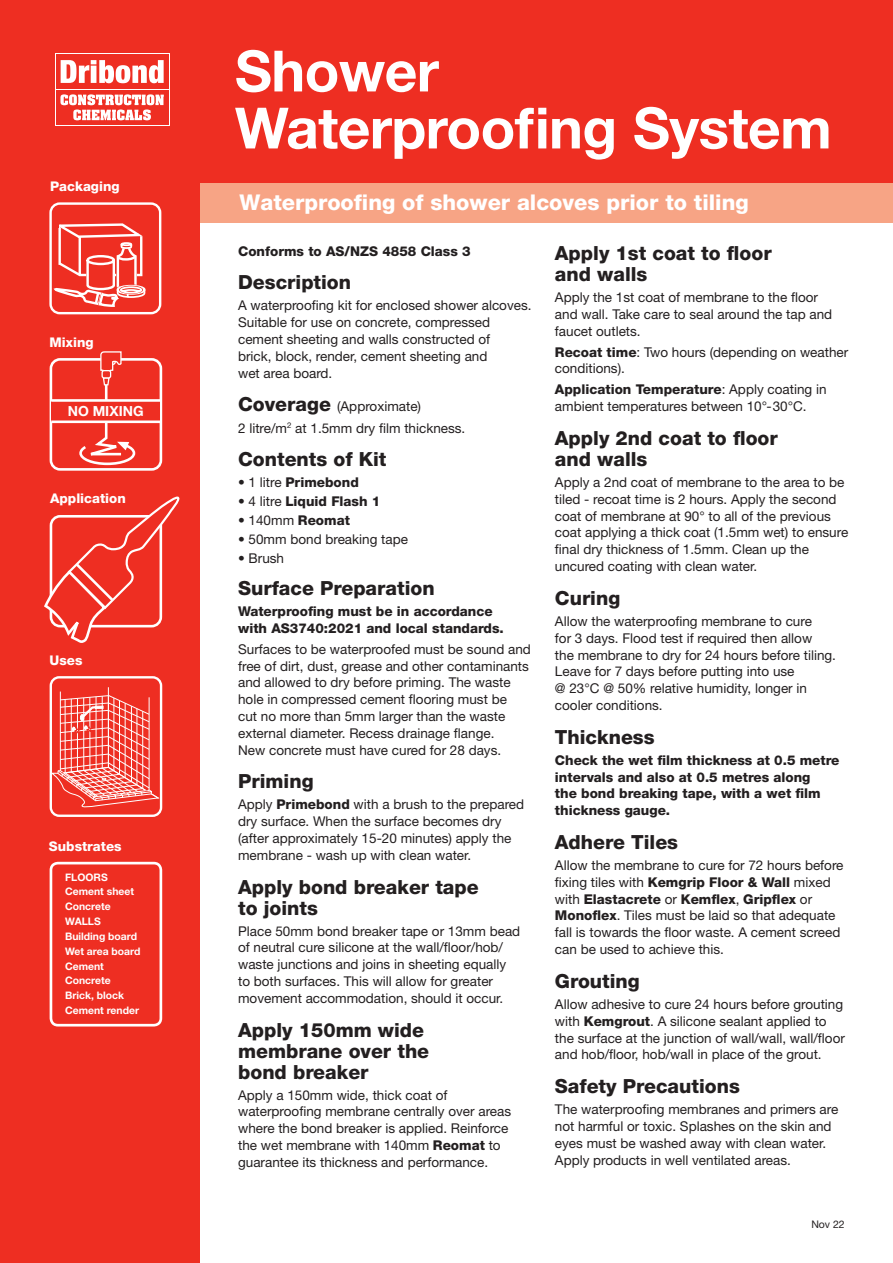
<style>
.page{position:relative;width:893px;height:1263px;background:#fff}
.page>*{position:absolute;margin:0;border:0;box-sizing:border-box;transform-origin:0 0}
.t1{font:700 57px/57px "Helvetica Neue LT Std";letter-spacing:-.01em;color:#fff}
.PRODUCT_DESCRIPTION{font:800 21.75px "Helvetica Neue LT Std";color:#fff}
.Headings{font:800 19.5px/21px "Helvetica Neue LT Std";color:#231f20}
.t2{font:700 13.95px "Helvetica Neue LT Std";color:#fff}
.Headings-2{font:13.5px/16.8px "Helvetica Neue LT Std";color:#231f20}
.Headings-3{font:800 13.5px/16.8px "Helvetica Neue LT Std";color:#231f20}
.t3{font:800 13.35px "Helvetica Neue LT Std";color:#fff}
.t4{font:10.5px "Helvetica Neue LT Std";color:#231f20}
.Substrates_text{font:700 10.35px/14.9px "Helvetica Neue LT Std";color:#fff}
.s1{font-weight:800;font-size:19.5px}
.s2{font-weight:400}
.s3{font-weight:800}
</style>
<div class="page">
<div style="left:193px;top:181px;width:700px;height:42px;background:#f7a485"></div>
<div style="left:0;top:0;width:200px;height:1263px;background:#ee2e22"></div>
<div style="left:199px;top:0;width:694px;height:183px;background:#ee2e22"></div>
<div style="left:50px;top:358px;width:112px;height:113px;border:3px solid #fff;border-radius:9px"></div>
<svg style="left:73px;top:351px;width:64px;height:115px"></svg>
<div style="left:52px;top:401px;width:108px;height:21px;background:#ee2e22"></div>
<hr style="left:51px;top:399px;width:109px;height:3px;background:#fff">
<hr style="left:51px;top:420px;width:109px;height:3px;background:#fff">
<svg style="left:44px;top:496px;width:136px;height:146px"></svg>
<div style="left:50px;top:862px;width:112px;height:164px;border:3px solid #fff;border-radius:7px"></div>
<div style="left:50px;top:676px;width:112px;height:141px;border:2px solid #fff;border-radius:8px"></div>
<hr style="left:108px;top:687px;width:1px;height:80px;background:#fff">
<hr style="left:60px;top:691px;width:1px;height:80px;background:#fff">
<svg style="left:51px;top:695px;width:109px;height:114px"></svg>
<div style="left:51px;top:204px;width:108px;height:109px;border:2px solid #ee2e22;border-radius:9px"></div>
<div style="left:49px;top:202px;width:112px;height:112px;border:2px solid #fff;border-radius:9px"></div>
<div style="left:53px;top:220px;width:5px;height:8px;background:#ee2e22"></div>
<svg style="left:54px;top:223px;width:92px;height:86px"></svg>
<svg style="left:60px;top:94px;width:104px;height:26px"></svg>
<svg style="left:61px;top:60px;width:103px;height:23px"></svg>
<p class="t3" style="left:50px;top:179px;width:71px">Packaging</p>
<p class="t3" style="left:50px;top:335px;width:45px">Mixing</p>
<p class="t2" style="left:68px;top:402px;width:77px">NO MIXING</p>
<p class="t3" style="left:50px;top:491px;width:77px">Application</p>
<p class="t3" style="left:50px;top:653px;width:34px">Uses</p>
<p class="t3" style="left:49px;top:838px;width:74px">Substrates</p>
<p class="Substrates_text" style="left:65px;top:869px;width:44px">FLOORS</p>
<p class="Substrates_text" style="left:65px;top:884px;width:70px">Cement sheet</p>
<p class="Substrates_text" style="left:65px;top:899px;width:47px">Concrete<br>WALLS</p>
<p class="Substrates_text" style="left:65px;top:928px;width:74px">Building board</p>
<p class="Substrates_text" style="left:65px;top:943px;width:77px">Wet area board</p>
<p class="Substrates_text" style="left:65px;top:958px;width:40px">Cement</p>
<p class="Substrates_text" style="left:65px;top:973px;width:47px">Concrete</p>
<p class="Substrates_text" style="left:65px;top:988px;width:60px">Brick, block</p>
<p class="Substrates_text" style="left:65px;top:1003px;width:75px">Cement render</p>
<p class="t1" style="left:235px;top:41px;width:598px">Shower<br>Waterproofing System</p>
<p class="PRODUCT_DESCRIPTION" style="left:239px;top:189px;width:511px">Waterproofing of shower alcoves prior to tiling</p>
<p class="Headings-3" style="left:238px;top:242px;width:234px">Conforms to AS/NZS 4858 Class 3</p>
<p class="Headings" style="left:238px;top:272px;width:115px">Description</p>
<p class="Headings-2" style="left:238px;top:297px;width:295px">A waterproofing kit for enclosed shower alcoves.<br>Suitable for use on concrete, compressed cement sheeting and walls constructed of<br>brick, block, render, cement sheeting and<br>wet area board.</p>
<p class="Headings-2" style="left:238px;top:398px;width:184px"><span class="s1">Coverage</span> (Approximate)</p>
<p class="Headings-2" style="left:238px;top:419px;width:229px">2 litre/m<sup>2</sup> at 1.5mm dry film thickness.</p>
<p class="Headings" style="left:238px;top:449px;width:150px">Contents of Kit</p>
<p class="Headings-3" style="left:238px;top:474px;width:122px"><span class="s2">• 1 litre</span> Primebond</p>
<p class="Headings-3" style="left:238px;top:493px;width:144px"><span class="s2">• 4 litre</span> Liquid Flash 1</p>
<p class="Headings-2" style="left:238px;top:512px;width:113px">• 140mm <span class="s3">Reomat</span></p>
<p class="Headings-2" style="left:238px;top:531px;width:171px">• 50mm bond breaking tape</p>
<p class="Headings-2" style="left:238px;top:550px;width:48px">• Brush</p>
<p class="Headings" style="left:238px;top:577px;width:198px">Surface Preparation</p>
<p class="Headings-3" style="left:238px;top:603px;width:267px">Waterproofing must be in accordance with AS3740:2021 and local standards.</p>
<p class="Headings-2" style="left:238px;top:640px;width:294px">Surfaces to be waterproofed must be sound and free of dirt, dust, grease and other contaminants and allowed to dry before priming. The waste hole in compressed cement flooring must be<br>cut no more than 5mm larger than the waste external diameter. Recess drainage flange.<br>New concrete must have cured for 28 days.</p>
<p class="Headings" style="left:238px;top:771px;width:77px">Priming</p>
<p class="Headings-2" style="left:238px;top:796px;width:288px">Apply <span class="s3">Primebond</span> with a brush to the prepared dry surface. When the surface becomes dry (after approximately 15-20 minutes) apply the membrane - wash up with clean water.</p>
<p class="Headings" style="left:238px;top:876px;width:242px">Apply bond breaker tape to joints</p>
<p class="Headings-2" style="left:238px;top:922px;width:284px">Place 50mm bond breaker tape or 13mm bead of neutral cure silicone at the wall/floor/hob/ waste junctions and joins in sheeting equally to both surfaces. This will allow for greater movement accommodation, should it occur.</p>
<p class="Headings" style="left:238px;top:1019px;width:193px">Apply 150mm wide membrane over the bond breaker</p>
<p class="Headings-2" style="left:238px;top:1086px;width:275px">Apply a 150mm wide, thick coat of waterproofing membrane centrally over areas where the bond breaker is applied. Reinforce the wet membrane with 140mm <span class="s3">Reomat</span> to guarantee its thickness and performance.</p>
<p class="Headings" style="left:555px;top:242px;width:218px">Apply 1st coat to floor and walls</p>
<p class="Headings-2" style="left:555px;top:288px;width:279px">Apply the 1st coat of membrane to the floor and wall. Take care to seal around the tap and faucet outlets.</p>
<p class="Headings-2" style="left:555px;top:343px;width:295px"><span class="s3">Recoat time</span>: Two hours (depending on weather conditions).</p>
<p class="Headings-2" style="left:555px;top:381px;width:273px"><span class="s3">Application Temperature</span>: Apply coating in ambient temperatures between 10°-30°C.</p>
<p class="Headings" style="left:555px;top:427px;width:224px">Apply 2nd coat to floor and walls</p>
<p class="Headings-2" style="left:555px;top:474px;width:295px">Apply a 2nd coat of membrane to the area to be tiled - recoat time is 2 hours. Apply the second coat of membrane at 90° to all of the previous coat applying a thick coat (1.5mm wet) to ensure final dry thickness of 1.5mm. Clean up the uncured coating with clean water.</p>
<p class="Headings" style="left:555px;top:587px;width:67px">Curing</p>
<p class="Headings-2" style="left:555px;top:612px;width:283px">Allow the waterproofing membrane to cure<br>for 3 days. Flood test if required then allow<br>the membrane to dry for 24 hours before tiling.<br>Leave for 7 days before putting into use<br>@ 23°C @ 50% relative humidity, longer in cooler conditions.</p>
<p class="Headings" style="left:555px;top:726px;width:101px">Thickness</p>
<p class="Headings-3" style="left:555px;top:751px;width:286px">Check the wet film thickness at 0.5 metre intervals and also at 0.5 metres along<br>the bond breaking tape, with a wet film thickness gauge.</p>
<p class="Headings" style="left:555px;top:831px;width:125px">Adhere Tiles</p>
<p class="Headings-2" style="left:555px;top:857px;width:290px">Allow the membrane to cure for 72 hours before fixing tiles with <span class="s3">Kemgrip Floor &amp; Wall</span> mixed with <span class="s3">Elastacrete</span> or <span class="s3">Kemflex</span>, <span class="s3">Gripflex</span> or <span class="s3">Monoflex</span>. Tiles must be laid so that adequate fall is towards the floor waste. A cement screed can be used to achieve this.</p>
<p class="Headings" style="left:555px;top:970px;width:86px">Grouting</p>
<p class="Headings-2" style="left:555px;top:995px;width:291px">Allow adhesive to cure 24 hours before grouting with <span class="s3">Kemgrout</span>. A silicone sealant applied to the surface at the junction of wall/wall, wall/floor and hob/floor, hob/wall in place of the grout.</p>
<p class="Headings" style="left:555px;top:1076px;width:186px">Safety Precautions</p>
<p class="Headings-2" style="left:555px;top:1101px;width:285px">The waterproofing membranes and primers are not harmful or toxic. Splashes on the skin and eyes must be washed away with clean water.<br>Apply products in well ventilated areas.</p>
<p class="t4" style="left:811px;top:1218px;width:35px">Nov 22</p>
</div>
